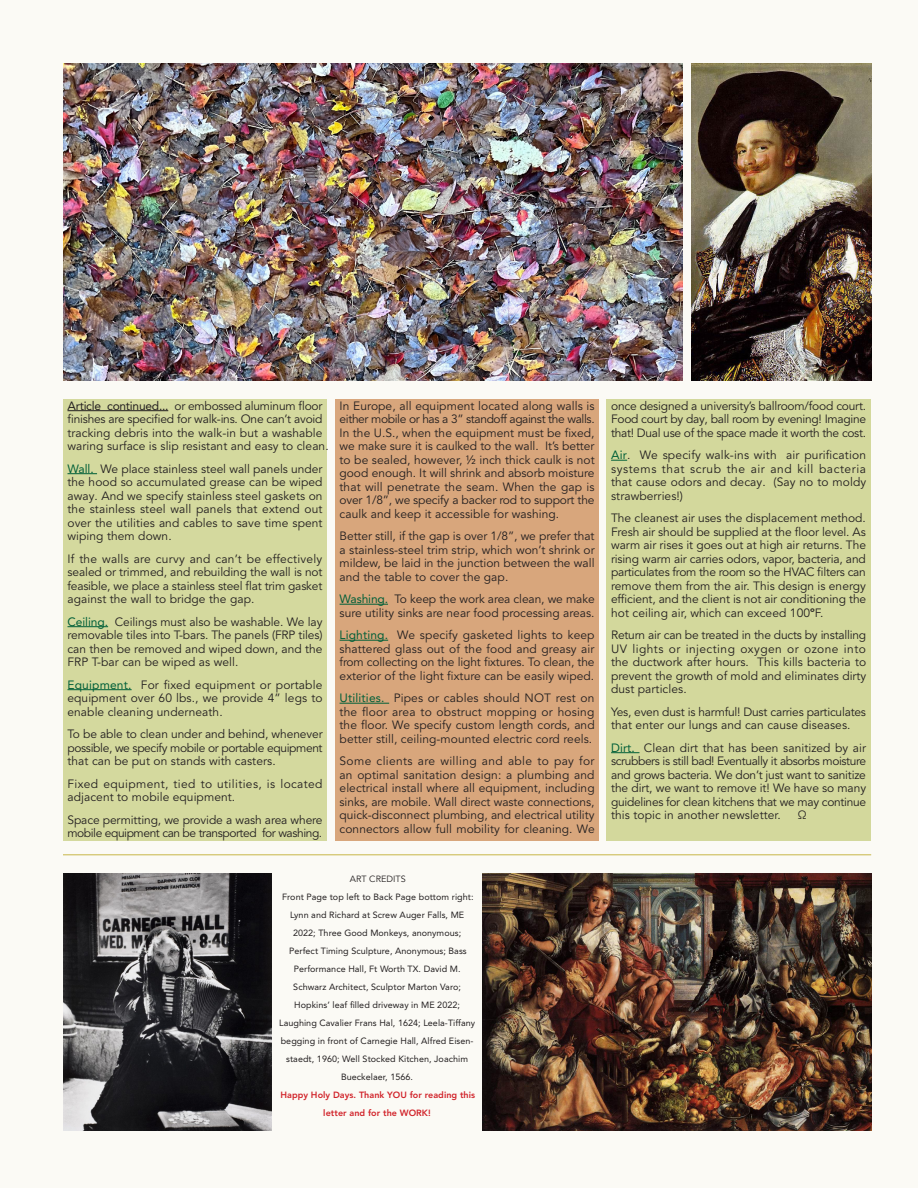
<style>
.page{position:relative;width:918px;height:1188px;background:#fbfaf5}
.page>*{position:absolute;margin:0;border:0;box-sizing:border-box;transform-origin:0 0}
.Header_1{font:12px/13.5px "Avenir LT Pro";letter-spacing:.005em;color:#231f20;text-align:justify}
.Header_1-2{font:12px/13.5px "Avenir LT Pro";letter-spacing:-.02em;color:#231f20}
.Header_1-3{font:12px/13.5px "Avenir LT Pro";letter-spacing:-.035em;color:#231f20}
.Header_1-4{font:12px/13.5px "Avenir LT Pro";letter-spacing:.03em;color:#231f20}
.Header_1-5{font:12px "Avenir LT Pro";color:#231f20}
.Document_Date_Title{font:9px/18px "Avenir LT Pro";letter-spacing:.005em;color:#231f20;text-align:center}
.Document_Date_Title-2{font:800 9px/18px "Avenir LT Pro";letter-spacing:.005em;color:#d1232a;text-align:center}
.Document_Date_Title-3{font:9px "Avenir LT Pro";letter-spacing:.005em;color:#231f20}
.s1{font-style:inherit}
.s2{color:#005f38}
.s3{font-weight:800}
</style>
<div class="page">
<hr style="left:63px;top:855px;width:808px;height:1px;background:#c7b748">
<div style="left:335px;top:400px;width:264px;height:441px;background:#d8a67c"></div>
<hr style="left:340px;top:604px;width:48px;height:1px;background:#005f38">
<hr style="left:340px;top:640px;width:48px;height:1px;background:#005f38">
<hr style="left:340px;top:703px;width:49px;height:1px;background:#005f38">
<img style="left:63px;top:64px;width:619px;height:316px">
<img style="left:483px;top:873px;width:388px;height:257px">
<img style="left:691px;top:64px;width:180px;height:316px">
<img style="left:63px;top:873px;width:208px;height:257px">
<div style="left:63px;top:400px;width:264px;height:441px;background:#d4d99e"></div>
<hr style="left:68px;top:410px;width:100px;height:1px;background:#231f20">
<svg style="left:68px;top:473px;width:29px;height:1px"></svg>
<hr style="left:68px;top:626px;width:40px;height:1px;background:#005f38">
<hr style="left:68px;top:689px;width:64px;height:1px;background:#005f38">
<div style="left:607px;top:400px;width:264px;height:441px;background:#d3d89c"></div>
<svg style="left:611px;top:460px;width:16px;height:1px"></svg>
<svg style="left:611px;top:752px;width:28px;height:1px"></svg>
<p class="Header_1" style="left:68px;top:399px;width:263px;text-align:left"><span class="s1">Article continued...</span> or embossed aluminum floor finishes are specified for walk-ins. One can’t avoid tracking debris into the walk-in but a washable waring surface is slip resistant and easy to clean.</p>
<p class="Header_1" style="left:68px;top:462px;width:257px"><span class="s2">Wall.</span> We place stainless steel wall panels under the hood so accumulated grease can be wiped away. And we specify stainless steel gaskets on the stainless steel wall panels that extend out over the utilities and cables to save time spent wiping them down.</p>
<p class="Header_1" style="left:68px;top:552px;width:257px">If the walls are curvy and can’t be effectively sealed or trimmed, and rebuilding the wall is not feasible, we place a stainless steel flat trim gasket against the wall to bridge the gap.</p>
<p class="Header_1" style="left:68px;top:615px;width:257px"><span class="s2">Ceiling.</span> Ceilings must also be washable. We lay removable tiles into T-bars. The panels (FRP tiles) can then be removed and wiped down, and the FRP T-bar can be wiped as well.</p>
<p class="Header_1" style="left:68px;top:678px;width:257px"><span class="s2">Equipment.</span> For fixed equipment or portable equipment over 60 lbs., we provide 4” legs to enable cleaning underneath.</p>
<p class="Header_1" style="left:68px;top:727px;width:257px">To be able to clean under and behind, whenever possible, we specify mobile or portable equipment that can be put on stands with casters.</p>
<p class="Header_1-4" style="left:68px;top:777px;width:257px">Fixed equipment, tied to utilities, is located adjacent to mobile equipment.</p>
<p class="Header_1-3" style="left:68px;top:813px;width:257px">Space permitting, we provide a wash area where mobile equipment can be transported for washing.</p>
<p class="Header_1" style="left:340px;top:399px;width:257px">In Europe, all equipment located along walls is either mobile or has a 3” standoff against the walls.<br>In the U.S., when the equipment must be fixed, we make sure it is caulked to the wall. It’s better to be sealed, however, ½ inch thick caulk is not good enough. It will shrink and absorb moisture that will penetrate the seam. When the gap is over 1/8”, we specify a backer rod to support the caulk and keep it accessible for washing.</p>
<p class="Header_1" style="left:340px;top:529px;width:257px">Better still, if the gap is over 1/8”, we prefer that a stainless-steel trim strip, which won’t shrink or mildew, be laid in the junction between the wall and the table to cover the gap.</p>
<p class="Header_1" style="left:340px;top:592px;width:257px"><span class="s2">Washing.</span> To keep the work area clean, we make sure utility sinks are near food processing areas.</p>
<p class="Header_1" style="left:340px;top:628px;width:257px"><span class="s2">Lighting.</span> We specify gasketed lights to keep shattered glass out of the food and greasy air from collecting on the light fixtures. To clean, the exterior of the light fixture can be easily wiped.</p>
<p class="Header_1" style="left:340px;top:691px;width:257px"><span class="s2">Utilities.</span> Pipes or cables should NOT rest on the floor area to obstruct mopping or hosing the floor. We specify custom length cords, and better still, ceiling-mounted electric cord reels.</p>
<p class="Header_1" style="left:340px;top:754px;width:257px">Some clients are willing and able to pay for an optimal sanitation design: a plumbing and electrical install where all equipment, including sinks, are mobile. Wall direct waste connections, quick-disconnect plumbing, and electrical utility connectors allow full mobility for cleaning. We</p>
<p class="Document_Date_Title-3" style="left:350px;top:874px;width:57px">ART CREDITS</p>
<p class="Document_Date_Title" style="left:282px;top:888px;width:193px">Front Page top left to Back Page bottom right:<br>Lynn and Richard at Screw Auger Falls, ME<br>2022; Three Good Monkeys, anonymous;</p>
<p class="Document_Date_Title" style="left:279px;top:942px;width:198px">Perfect Timing Sculpture, Anonymous; Bass Performance Hall, Ft Worth TX. David M.<br>Schwarz Architect, Sculptor Marton Varo; Hopkins’ leaf filled driveway in ME 2022; Laughing Cavalier Frans Hal, 1624; Leela-Tiffany begging in front of Carnegie Hall, Alfred Eisen&shy;staedt, 1960; Well Stocked Kitchen, Joachim Bueckelaer, 1566.</p>
<p class="Document_Date_Title-2" style="left:280px;top:1086px;width:196px">Happy Holy Days. Thank YOU for reading this letter and for the WORK!</p>
<p class="Header_1" style="left:611px;top:399px;width:257px">once designed a university’s ballroom/food court.<br>Food court by day, ball room by evening! Imagine that! Dual use of the space made it worth the cost.</p>
<p class="Header_1" style="left:611px;top:448px;width:257px"><span class="s2">Air</span>. We specify walk-ins with air purification systems that scrub the air and kill bacteria that cause odors and decay. (Say no to moldy strawberries!)</p>
<p class="Header_1" style="left:611px;top:511px;width:257px">The cleanest air uses the displacement method.<br>Fresh air should be supplied at the floor level. As warm air rises it goes out at high air returns. The rising warm air carries odors, vapor, bacteria, and particulates from the room so the HVAC filters can remove them from the air. This design is energy efficient, and the client is not air conditioning the hot ceiling air, which can exceed 100<span class="s3">º</span>F.</p>
<p class="Header_1" style="left:611px;top:628px;width:257px">Return air can be treated in the ducts by installing UV lights or injecting oxygen or ozone into the ductwork after hours. This kills bacteria to prevent the growth of mold and eliminates dirty dust particles.</p>
<p class="Header_1-2" style="left:611px;top:705px;width:256px">Yes, even dust is harmful! Dust carries particulates that enter our lungs and can cause diseases.</p>
<p class="Header_1" style="left:611px;top:741px;width:257px"><span class="s2">Dirt.</span> Clean dirt that has been sanitized by air scrubbers is still bad! Eventually it absorbs moisture and grows bacteria. We don’t just want to sanitize the dirt, we want to remove it! We have so many guidelines for clean kitchens that we may continue this topic in another newsletter.</p>
<p class="Header_1-5" style="left:798px;top:807px;width:10px">Ω</p>
</div>
